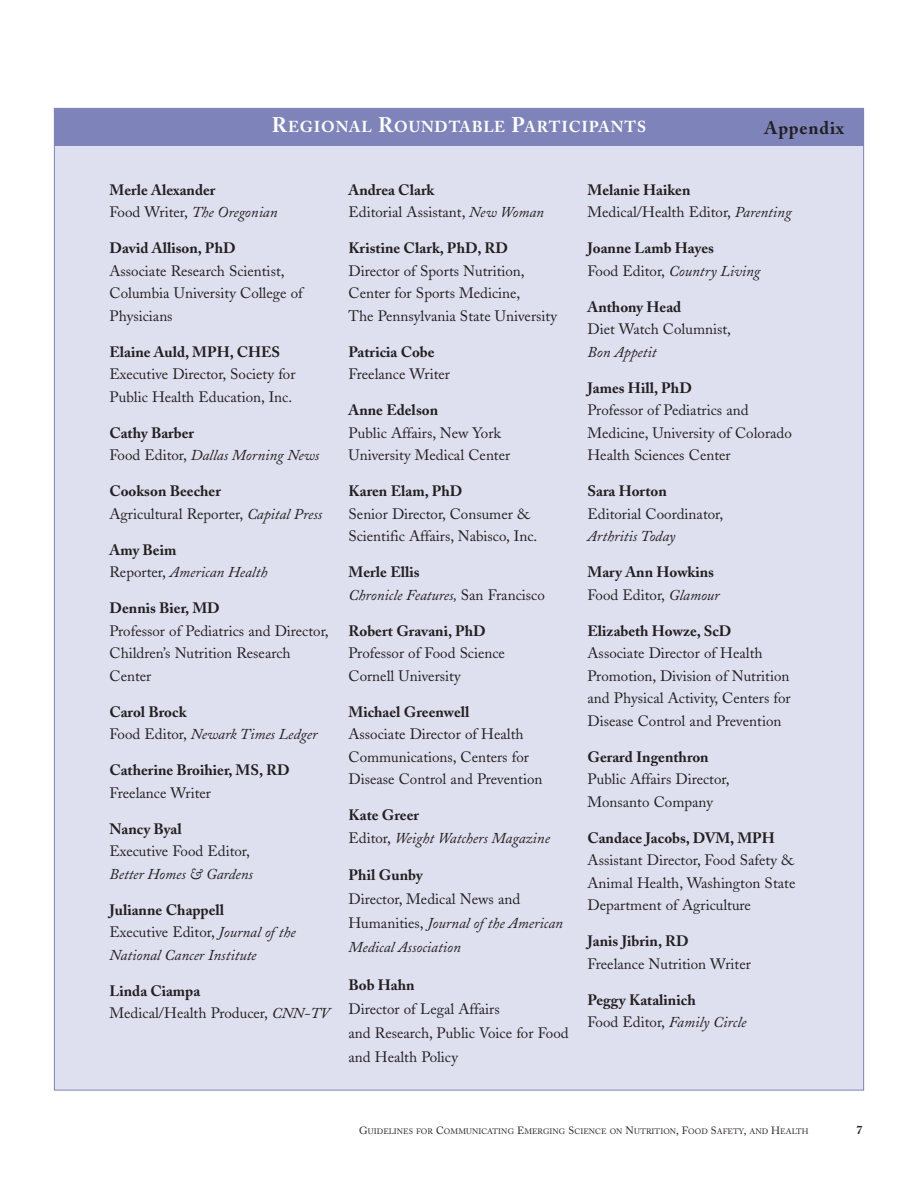
<style>
.page{position:relative;width:918px;height:1188px;background:#fff}
.page>*{position:absolute;margin:0;border:0;box-sizing:border-box;transform-origin:0 0}
.t1{font:700 18px "Adobe Caslon";letter-spacing:.05em;color:#231f20}
.t2{font:700 15.75px "Adobe Caslon";letter-spacing:.055em;color:#fff}
.t3{font:15px/22.5px "Adobe Caslon";color:#231f20}
.t4{font:700 15px/22.5px "Adobe Caslon";color:#231f20}
.t5{font:italic 15px/22.5px "Adobe Caslon";color:#231f20}
.t6{font:700 12px "Adobe Caslon";color:#231f20}
.t7{font:7.8px "Adobe Caslon";letter-spacing:.015em;color:#231f20}
.s1{font-size:21px}
.s2{font-weight:400}
.s3{font-weight:400;font-style:italic}
.s4{font-weight:700;font-style:normal}
.s5{font-style:normal}
.s6{font-weight:700}
.s7{font-style:italic}
.s8{font-size:10.5px}
</style>
<div class="page">
<div style="left:53px;top:107px;width:812px;height:984px;background:#dfe0ef"></div>
<p class="t2" style="left:272px;top:120px;width:376px"><span class="s1">R</span>EGIONAL <span class="s1">R</span>OUNDTABLE <span class="s1">P</span>ARTICIPANTS</p>
<p class="t1" style="left:764px;top:121px;width:81px">Appendix</p>
<p class="t4" style="left:110px;top:180px;width:170px">Merle Alexander<br><span class="s2">Food Writer,</span> <span class="s3">The Oregonian</span></p>
<p class="t4" style="left:110px;top:239px;width:128px">David Allison, PhD</p>
<p class="t3" style="left:110px;top:261px;width:195px">Associate Research Scientist,<br>Columbia University College of<br>Physicians</p>
<p class="t4" style="left:110px;top:342px;width:172px">Elaine Auld, MPH, CHES</p>
<p class="t3" style="left:110px;top:365px;width:188px">Executive Director, Society for<br>Public Health Education, Inc.</p>
<p class="t5" style="left:110px;top:423px;width:211px"><span class="s4">Cathy Barber<br></span><span class="s5">Food Editor,</span> Dallas Morning News</p>
<p class="t3" style="left:110px;top:482px;width:214px"><span class="s6">Cookson Beecher<br></span>Agricultural Reporter, <span class="s7">Capital Press</span></p>
<p class="t5" style="left:110px;top:540px;width:159px"><span class="s4">Amy Beim<br></span><span class="s5">Reporter,</span> American Health</p>
<p class="t4" style="left:110px;top:599px;width:112px">Dennis Bier, MD</p>
<p class="t3" style="left:110px;top:621px;width:221px">Professor of Pediatrics and Director,<br>Children’s Nutrition Research<br>Center</p>
<p class="t5" style="left:110px;top:702px;width:209px"><span class="s4">Carol Brock<br></span><span class="s5">Food Editor,</span> Newark Times Ledger</p>
<p class="t4" style="left:110px;top:761px;width:182px">Catherine Broihier, MS, RD</p>
<p class="t3" style="left:110px;top:783px;width:103px">Freelance Writer</p>
<p class="t4" style="left:110px;top:819px;width:74px">Nancy Byal</p>
<p class="t3" style="left:110px;top:842px;width:142px">Executive Food Editor,</p>
<p class="t5" style="left:110px;top:864px;width:145px">Better Homes &amp; Gardens</p>
<p class="t5" style="left:110px;top:900px;width:188px"><span class="s4">Julianne Chappell<br></span><span class="s5">Executive Editor,</span> Journal of the<br>National Cancer Institute</p>
<p class="t3" style="left:110px;top:981px;width:222px"><span class="s6">Linda Ciampa<br></span>Medical/Health Producer, <span class="s7">CNN-TV</span></p>
<p class="t3" style="left:349px;top:180px;width:197px"><span class="s6">Andrea Clark<br></span>Editorial Assistant, <span class="s7">New Woman</span></p>
<p class="t4" style="left:349px;top:239px;width:161px">Kristine Clark, PhD, RD</p>
<p class="t3" style="left:349px;top:261px;width:210px">Director of Sports Nutrition,<br>Center for Sports Medicine,<br>The Pennsylvania State University</p>
<p class="t4" style="left:349px;top:342px;width:88px">Patricia Cobe</p>
<p class="t3" style="left:349px;top:365px;width:103px">Freelance Writer</p>
<p class="t4" style="left:349px;top:401px;width:91px">Anne Edelson</p>
<p class="t3" style="left:349px;top:423px;width:163px">Public Affairs, New York<br>University Medical Center</p>
<p class="t4" style="left:349px;top:482px;width:116px">Karen Elam, PhD</p>
<p class="t3" style="left:349px;top:504px;width:190px">Senior Director, Consumer &amp;<br>Scientific Affairs, Nabisco, Inc.</p>
<p class="t5" style="left:349px;top:563px;width:198px"><span class="s4">Merle Ellis<br></span>Chronicle Features, <span class="s5">San Francisco</span></p>
<p class="t4" style="left:349px;top:621px;width:139px">Robert Gravani, PhD</p>
<p class="t3" style="left:349px;top:644px;width:158px">Professor of Food Science<br>Cornell University</p>
<p class="t4" style="left:349px;top:702px;width:123px">Michael Greenwell</p>
<p class="t3" style="left:349px;top:725px;width:195px">Associate Director of Health<br>Communications, Centers for<br>Disease Control and Prevention</p>
<p class="t5" style="left:349px;top:806px;width:203px"><span class="s4">Kate Greer<br></span><span class="s5">Editor,</span> Weight Watchers Magazine</p>
<p class="t4" style="left:349px;top:866px;width:76px">Phil Gunby</p>
<p class="t5" style="left:349px;top:889px;width:216px;line-height:24px"><span class="s5">Director, Medical News and<br>Humanities,</span> Journal of the American<br>Medical Association</p>
<p class="t4" style="left:349px;top:975px;width:68px">Bob Hahn</p>
<p class="t3" style="left:349px;top:999px;width:222px;line-height:24px">Director of Legal Affairs<br>and Research, Public Voice for Food and Health Policy</p>
<p class="t3" style="left:588px;top:180px;width:205px"><span class="s6">Melanie Haiken<br></span>Medical/Health Editor, <span class="s7">Parenting</span></p>
<p class="t4" style="left:588px;top:239px;width:174px">Joanne Lamb Hayes<br><span class="s2">Food Editor,</span> <span class="s3">Country Living</span></p>
<p class="t4" style="left:588px;top:297px;width:95px">Anthony Head</p>
<p class="t3" style="left:588px;top:320px;width:145px">Diet Watch Columnist,</p>
<p class="t5" style="left:588px;top:342px;width:71px">Bon Appetit</p>
<p class="t4" style="left:588px;top:378px;width:106px">James Hill, PhD</p>
<p class="t3" style="left:588px;top:401px;width:206px">Professor of Pediatrics and<br>Medicine, University of Colorado<br>Health Sciences Center</p>
<p class="t4" style="left:588px;top:482px;width:81px">Sara Horton</p>
<p class="t3" style="left:588px;top:504px;width:137px">Editorial Coordinator,</p>
<p class="t5" style="left:588px;top:527px;width:89px">Arthritis Today</p>
<p class="t4" style="left:588px;top:563px;width:134px">Mary Ann Howkins<br><span class="s2">Food Editor,</span> <span class="s3">Glamour</span></p>
<p class="t4" style="left:588px;top:621px;width:145px">Elizabeth Howze, ScD</p>
<p class="t3" style="left:588px;top:644px;width:205px">Associate Director of Health<br>Promotion, Division of Nutrition and Physical Activity, Centers for<br>Disease Control and Prevention</p>
<p class="t4" style="left:588px;top:747px;width:123px">Gerard Ingenthron</p>
<p class="t3" style="left:588px;top:770px;width:144px">Public Affairs Director,<br>Monsanto Company</p>
<p class="t4" style="left:588px;top:828px;width:189px">Candace Jacobs, DVM, MPH</p>
<p class="t3" style="left:588px;top:851px;width:209px;text-align:justify">Assistant Director, Food Safety &amp; Animal Health, Washington State Department of Agriculture</p>
<p class="t4" style="left:588px;top:932px;width:103px">Janis Jibrin, RD</p>
<p class="t3" style="left:588px;top:954px;width:165px">Freelance Nutrition Writer</p>
<p class="t4" style="left:588px;top:990px;width:160px">Peggy Katalinich<br><span class="s2">Food Editor,</span> <span class="s3">Family Circle</span></p>
<p class="t7" style="left:359px;top:1128px;width:451px"><span class="s8">G</span>UIDELINES FOR <span class="s8">C</span>OMMUNICATING <span class="s8">E</span>MERGING <span class="s8">S</span>CIENCE ON <span class="s8">N</span>UTRITION<span class="s8">, F</span>OOD <span class="s8">S</span>AFETY<span class="s8">,</span> AND <span class="s8">H</span>EALTH</p>
<p class="t6" style="left:856px;top:1125px;width:7px">7</p>
</div>
